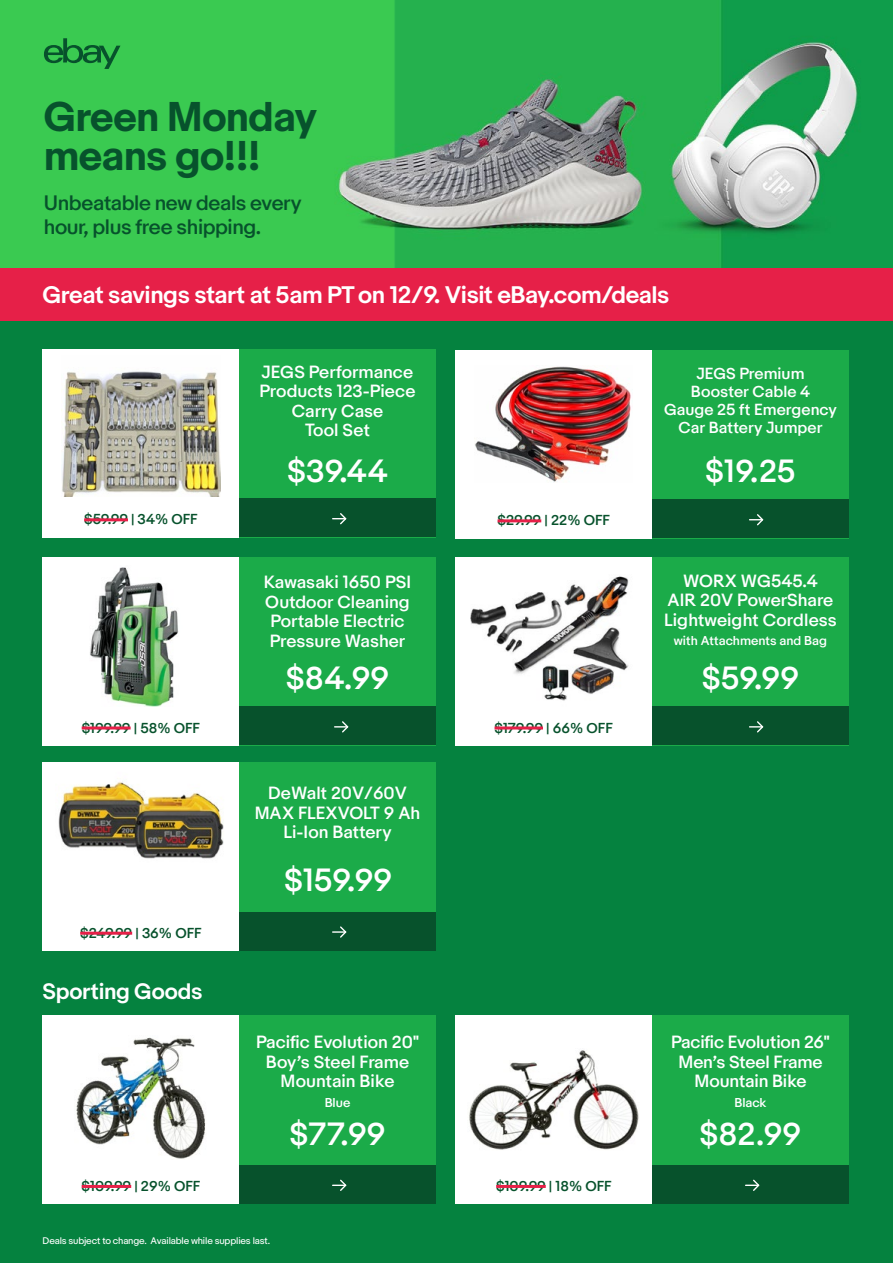
<style>
.page{position:relative;width:893px;height:1263px;background:#fff}
.page>*{position:absolute;margin:0;border:0;box-sizing:border-box;transform-origin:0 0}
.t1{font:700 39px/39px "Market Sans";letter-spacing:-.02em;color:#07522c}
.t2{font:500 30px "Market Sans";letter-spacing:-.015em;color:#fff}
.t3{font:600 22.5px "Market Sans";letter-spacing:-.02em;color:#fff}
.t4{font:600 21px "Market Sans";letter-spacing:-.01em;color:#fff}
.t5{font:500 19.5px/24px "Market Sans";letter-spacing:-.02em;color:#07522c}
.t6{font:500 16.5px/19.5px "Market Sans";color:#fff;text-align:center}
.t7{font:500 15px/18px "Market Sans";color:#fff;text-align:center}
.t8{font:500 13.5px "Market Sans";color:#07522c}
.t9{font:500 12px "Market Sans";color:#fff}
.t10{font:9px "Market Sans";letter-spacing:-.02em;color:#fff}
</style>
<div class="page">
<div style="left:0;top:279px;width:893px;height:984px;background:#05823f"></div>
<div style="left:0;top:268px;width:893px;height:53px;background:#e62048"></div>
<img style="left:0;top:0;width:893px;height:268px">
<svg style="left:44px;top:38px;width:76px;height:31px;background:#29a445"></svg>
<div style="left:239px;top:557px;width:197px;height:188px;background:#1bab49"></div>
<div style="left:239px;top:707px;width:197px;height:38px;background:#07522c"></div>
<svg style="left:335px;top:721px;width:13px;height:11px"></svg>
<div style="left:43px;top:557px;width:196px;height:188px;background:#fff"></div>
<img style="left:90px;top:567px;width:89px;height:140px">
<hr style="left:82px;top:726px;width:49px;height:3px;background:#e62048">
<div style="left:652px;top:350px;width:197px;height:188px;background:#1bab49"></div>
<div style="left:652px;top:499px;width:197px;height:39px;background:#07522c"></div>
<svg style="left:750px;top:514px;width:13px;height:11px"></svg>
<div style="left:455px;top:350px;width:197px;height:188px;background:#fff"></div>
<img style="left:475px;top:366px;width:156px;height:116px">
<hr style="left:497px;top:519px;width:44px;height:3px;background:#e62048">
<div style="left:239px;top:349px;width:197px;height:188px;background:#1bab49"></div>
<div style="left:43px;top:349px;width:196px;height:188px;background:#fff"></div>
<img style="left:61px;top:371px;width:159px;height:125px">
<hr style="left:84px;top:518px;width:44px;height:3px;background:#e62048">
<div style="left:239px;top:498px;width:197px;height:39px;background:#07522c"></div>
<svg style="left:333px;top:513px;width:13px;height:11px"></svg>
<div style="left:652px;top:557px;width:197px;height:188px;background:#1bab49"></div>
<div style="left:652px;top:707px;width:197px;height:38px;background:#07522c"></div>
<svg style="left:750px;top:721px;width:13px;height:11px"></svg>
<div style="left:455px;top:557px;width:197px;height:188px;background:#fff"></div>
<img style="left:470px;top:576px;width:159px;height:125px">
<hr style="left:494px;top:726px;width:49px;height:3px;background:#e62048">
<div style="left:239px;top:762px;width:197px;height:188px;background:#1bab49"></div>
<div style="left:239px;top:912px;width:197px;height:38px;background:#07522c"></div>
<svg style="left:333px;top:926px;width:13px;height:12px"></svg>
<div style="left:43px;top:762px;width:196px;height:188px;background:#fff"></div>
<img style="left:58px;top:782px;width:166px;height:77px">
<hr style="left:80px;top:932px;width:52px;height:3px;background:#e62048">
<div style="left:652px;top:1015px;width:197px;height:189px;background:#1bab49"></div>
<div style="left:652px;top:1165px;width:197px;height:39px;background:#07522c"></div>
<svg style="left:746px;top:1180px;width:13px;height:11px"></svg>
<div style="left:455px;top:1015px;width:197px;height:189px;background:#fff"></div>
<img style="left:469px;top:1050px;width:170px;height:100px">
<hr style="left:496px;top:1185px;width:50px;height:3px;background:#e62048">
<div style="left:239px;top:1015px;width:197px;height:189px;background:#1bab49"></div>
<div style="left:239px;top:1165px;width:197px;height:39px;background:#07522c"></div>
<svg style="left:333px;top:1180px;width:13px;height:11px"></svg>
<div style="left:43px;top:1015px;width:196px;height:189px;background:#fff"></div>
<img style="left:76px;top:1037px;width:130px;height:122px">
<hr style="left:82px;top:1185px;width:49px;height:3px;background:#e62048">
<h1 class="t1" style="left:44px;top:99px;width:275px">Green Monday means go!!!</h1>
<p class="t5" style="left:44px;top:192px;width:259px">Unbeatable new deals every hour, plus free shipping.</p>
<h3 class="t3" style="left:43px;top:282px;width:628px">Great savings start at 5am PT on 12/9. Visit eBay.com/deals</h3>
<p class="t6" style="left:259px;top:362px;width:158px">JEGS Performance<br>Products 123-Piece<br>Carry Case<br>Tool Set</p>
<p class="t7" style="left:664px;top:365px;width:174px">JEGS Premium<br>Booster Cable 4<br>Gauge 25 ft Emergency<br>Car Battery Jumper</p>
<p class="t8" style="left:84px;top:511px;width:115px">$59.99 | 34% OFF</p>
<p class="t8" style="left:82px;top:719px;width:120px">$199.99 | 58% OFF</p>
<p class="t8" style="left:80px;top:925px;width:123px">$249.99 | 36% OFF</p>
<p class="t4" style="left:43px;top:979px;width:162px">Sporting Goods</p>
<p class="t8" style="left:82px;top:1178px;width:120px">$109.99 | 29% OFF</p>
<h2 class="t2" style="left:287px;top:453px;width:102px">$39.44</h2>
<h2 class="t2" style="left:705px;top:453px;width:92px">$19.25</h2>
<p class="t6" style="left:264px;top:573px;width:149px">Kawasaki 1650 PSI<br>Outdoor Cleaning<br>Portable Electric<br>Pressure Washer</p>
<h2 class="t2" style="left:286px;top:660px;width:105px">$84.99</h2>
<p class="t6" style="left:255px;top:784px;width:167px">DeWalt 20V/60V<br>MAX FLEXVOLT 9 Ah<br>Li-Ion Battery</p>
<h2 class="t2" style="left:284px;top:862px;width:110px">$159.99</h2>
<p class="t6" style="left:256px;top:1033px;width:164px">Pacific Evolution 20"<br>Boy’s Steel Frame<br>Mountain Bike</p>
<p class="t9" style="left:325px;top:1095px;width:27px">Blue</p>
<p class="t8" style="left:497px;top:512px;width:114px">$29.99 | 22% OFF</p>
<p class="t8" style="left:494px;top:719px;width:120px">$179.99 | 66% OFF</p>
<p class="t6" style="left:664px;top:571px;width:174px">WORX WG545.4<br>AIR 20V PowerShare<br>Lightweight Cordless</p>
<p class="t9" style="left:674px;top:633px;width:155px">with Attachments and Bag</p>
<h2 class="t2" style="left:702px;top:660px;width:99px">$59.99</h2>
<p class="t6" style="left:671px;top:1033px;width:160px">Pacific Evolution 26"<br>Men’s Steel Frame<br>Mountain Bike</p>
<p class="t9" style="left:735px;top:1095px;width:33px">Black</p>
<h2 class="t2" style="left:289px;top:1115px;width:98px">$77.99</h2>
<h2 class="t2" style="left:700px;top:1115px;width:103px">$82.99</h2>
<p class="t8" style="left:496px;top:1178px;width:117px">$109.99 | 18% OFF</p>
<p class="t10" style="left:43px;top:1235px;width:229px">Deals subject to change. Available while supplies last.</p>
</div>
